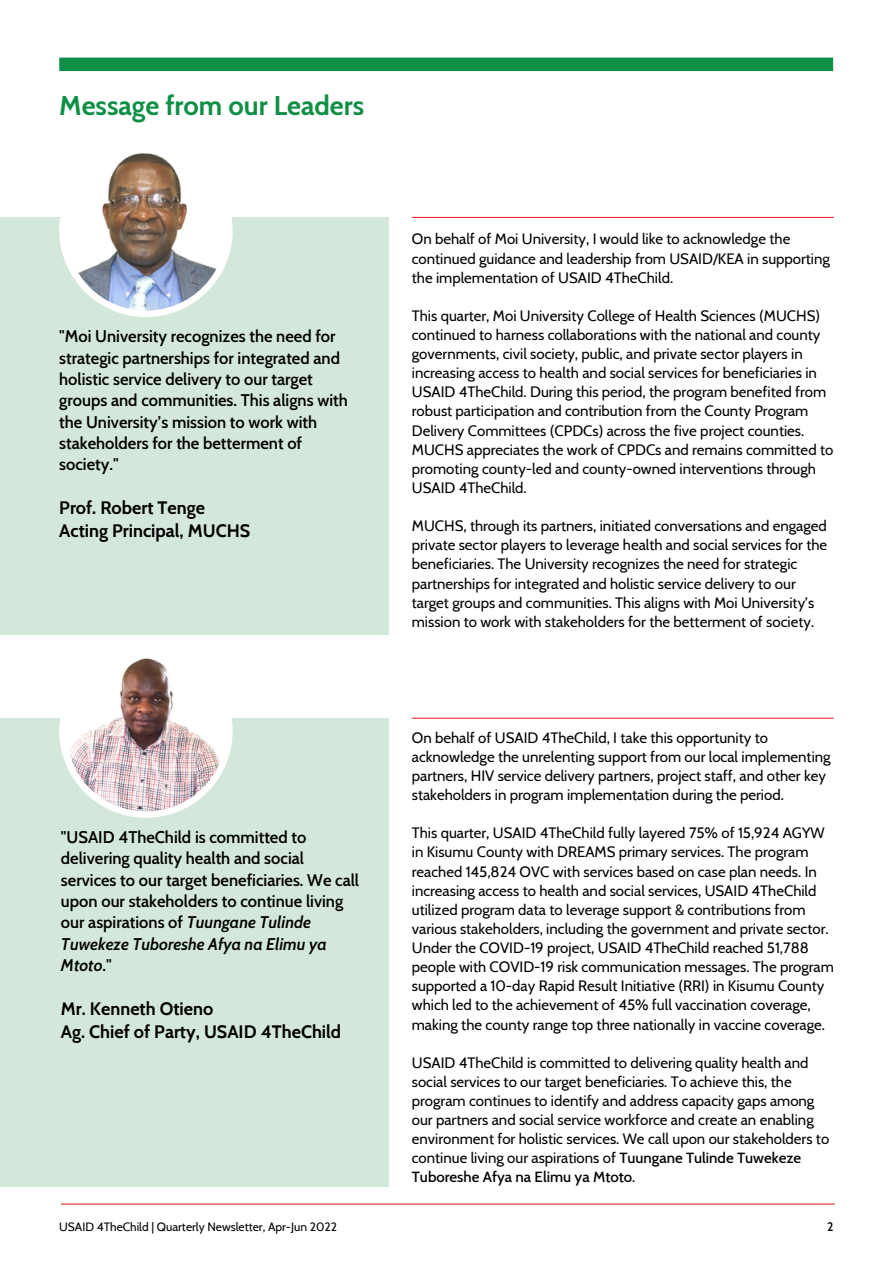
<style>
.page{position:relative;width:893px;height:1264px;background:#fff}
.page>*{position:absolute;margin:0;border:0;box-sizing:border-box;transform-origin:0 0}
.t1{font:700 27px "Cabin";color:#0f8f45}
.t2{font:700 18px/22.5px "Cabin";color:#000}
.t3{font:600 16.5px/21.3px "Cabin";color:#000}
.t4{font:15px/19px "Cabin";color:#000}
.t5{font:12px "Cabin";color:#000}
.t6{font:600 12px "Cabin";color:#000}
.s1{font-style:italic}
.s2{font-weight:500}
</style>
<div class="page">
<hr style="left:412px;top:717px;width:421px;height:1px;background:#ed2b30">
<div style="left:0;top:717px;width:388px;height:469px;background:#d3e8da"></div>
<div style="left:59px;top:644px;width:174px;height:173px;background:#fff;border-radius:50%"></div>
<img style="left:66px;top:651px;width:160px;height:160px;border-radius:50%">
<div style="left:59px;top:58px;width:774px;height:13px;background:#0f8f45"></div>
<hr style="left:412px;top:217px;width:421px;height:1px;background:#ed2b30">
<div style="left:0;top:217px;width:388px;height:417px;background:#d3e8da"></div>
<div style="left:59px;top:144px;width:174px;height:173px;background:#fff;border-radius:50%"></div>
<img style="left:66px;top:150px;width:160px;height:160px;border-radius:50%">
<hr style="left:61px;top:1203px;width:773px;height:1px;background:#ed2b30">
<h1 class="t1" style="left:59px;top:89px;width:306px">Message from our Leaders</h1>
<p class="t3" style="left:59px;top:325px;width:290px">"Moi University recognizes the need for strategic partnerships for integrated and holistic service delivery to our target groups and communities. This aligns with the University’s mission to work with stakeholders for the betterment of society."</p>
<p class="t2" style="left:59px;top:496px;width:192px">Prof. Robert Tenge<br>Acting Principal, MUCHS</p>
<p class="t3" style="left:61px;top:826px;width:300px">"USAID 4TheChild is committed to delivering quality health and social services to our target beneficiaries. We call upon our stakeholders to continue living our aspirations of <span class="s1">Tuungane Tulinde Tuwekeze Tuboreshe Afya na Elimu ya Mtoto</span>."</p>
<p class="t2" style="left:61px;top:997px;width:282px">Mr. Kenneth Otieno<br>Ag. Chief of Party, USAID 4TheChild</p>
<p class="t4" style="left:412px;top:229px;width:419px">On behalf of Moi University, I would like to acknowledge the continued guidance and leadership from USAID/KEA in supporting the implementation of USAID 4TheChild.</p>
<p class="t4" style="left:412px;top:306px;width:423px">This quarter, Moi University College of Health Sciences (MUCHS) continued to harness collaborations with the national and county governments, civil society, public, and private sector players in increasing access to health and social services for beneficiaries in USAID 4TheChild. During this period, the program benefited from robust participation and contribution from the County Program Delivery Committees (CPDCs) across the five project counties.<br>MUCHS appreciates the work of CPDCs and remains committed to promoting county-led and county-owned interventions through USAID 4TheChild.</p>
<p class="t4" style="left:412px;top:516px;width:417px">MUCHS, through its partners, initiated conversations and engaged private sector players to leverage health and social services for the beneficiaries. The University recognizes the need for strategic partnerships for integrated and holistic service delivery to our target groups and communities. This aligns with Moi University’s mission to work with stakeholders for the betterment of society.</p>
<p class="t4" style="left:412px;top:727px;width:420px">On behalf of USAID 4TheChild, I take this opportunity to acknowledge the unrelenting support from our local implementing partners, HIV service delivery partners, project staff, and other key stakeholders in program implementation during the period.</p>
<p class="t4" style="left:412px;top:823px;width:423px">This quarter, USAID 4TheChild fully layered 75% of 15,924 AGYW in Kisumu County with DREAMS primary services. The program reached 145,824 OVC with services based on case plan needs. In increasing access to health and social services, USAID 4TheChild utilized program data to leverage support &amp; contributions from various stakeholders, including the government and private sector.<br>Under the COVID-19 project, USAID 4TheChild reached 51,788 people with COVID-19 risk communication messages. The program supported a 10-day Rapid Result Initiative (RRI) in Kisumu County which led to the achievement of 45% full vaccination coverage, making the county range top three nationally in vaccine coverage.</p>
<p class="t4" style="left:412px;top:1052px;width:419px">USAID 4TheChild is committed to delivering quality health and social services to our target beneficiaries. To achieve this, the program continues to identify and address capacity gaps among our partners and social service workforce and create an enabling environment for holistic services. We call upon our stakeholders to continue living our aspirations of <span class="s2">Tuungane Tulinde Tuwekeze Tuboreshe Afya na Elimu ya Mtoto</span>.</p>
<p class="t5" style="left:59px;top:1218px;width:279px">USAID 4TheChild | Quarterly Newsletter, Apr-Jun 2022</p>
<p class="t6" style="left:827px;top:1218px;width:8px">2</p>
</div>
